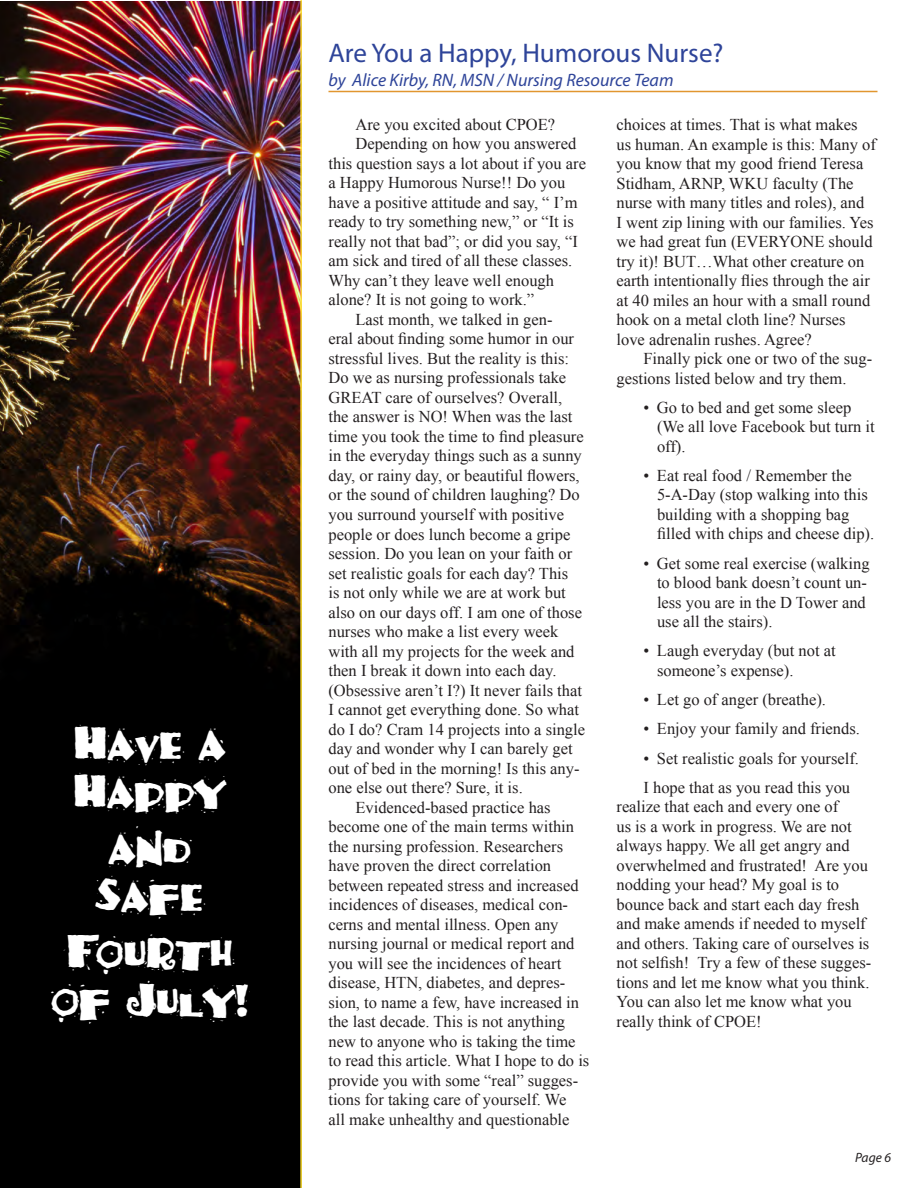
<style>
.page{position:relative;width:918px;height:1188px;background:#fff}
.page>*{position:absolute;margin:0;border:0;box-sizing:border-box;transform-origin:0 0}
.Subhead{font:45px/48px "Salsa";color:#fff}
.Headline{font:27px "Myriad Pro";color:#2e4499}
.Headline-2{font:italic 18px "Myriad Pro";color:#2e4499}
.Text_body{font:16.5px/19.5px "Times New Roman";color:#231f20}
.t1{font:italic 13.5px "Myriad Pro";color:#231f20}
</style>
<div class="page">
<img style="left:0;top:0;width:302px;height:1188px">
<hr style="left:328px;top:91px;width:550px;height:1px;background:#e1962f">
<p class="Subhead" style="left:74px;top:717px;width:154px">HAVE A<br>HAPPY</p>
<p class="Subhead" style="left:96px;top:821px;width:109px">AND<br>SAFE</p>
<p class="Subhead" style="left:51px;top:926px;width:199px;text-align:center">FOURTH<br>OF JULY!</p>
<p class="Headline" style="left:328px;top:37px;width:397px">Are You a Happy, Humorous Nurse?</p>
<p class="Headline-2" style="left:328px;top:69px;width:347px">by Alice Kirby, RN, MSN / Nursing Resource Team</p>
<p class="Text_body" style="left:356px;top:114px;width:201px">Are you excited about CPOE?</p>
<p class="Text_body" style="left:329px;top:134px;width:259px;text-indent:27px">Depending on how you answered this question says a lot about if you are a Happy Humorous Nurse!! Do you have a positive attitude and say, “ I’m ready to try something new,” or “It is really not that bad”; or did you say, “I am sick and tired of all these classes.<br>Why can’t they leave well enough alone? It is not going to work.”</p>
<p class="Text_body" style="left:328px;top:309px;width:258px;text-indent:27px">Last month, we talked in gen-<br>eral about finding some humor in our stressful lives. But the reality is this:<br>Do we as nursing professionals take GREAT care of ourselves? Overall, the answer is NO! When was the last time you took the time to find pleasure in the everyday things such as a sunny day, or rainy day, or beautiful flowers, or the sound of children laughing? Do you surround yourself with positive people or does lunch become a gripe session. Do you lean on your faith or set realistic goals for each day? This<br>is not only while we are at work but also on our days off. I am one of those nurses who make a list every week with all my projects for the week and then I break it down into each day. (Obsessive aren’t I?) It never fails that I cannot get everything done. So what do I do? Cram 14 projects into a single day and wonder why I can barely get out of bed in the morning! Is this any&shy;one else out there? Sure, it is.</p>
<p class="Text_body" style="left:328px;top:797px;width:262px;text-indent:27px">Evidenced-based practice has become one of the main terms within the nursing profession. Researchers have proven the direct correlation between repeated stress and increased incidences of diseases, medical con&shy;cerns and mental illness. Open any nursing journal or medical report and you will see the incidences of heart disease, HTN, diabetes, and depres&shy;sion, to name a few, have increased in the last decade. This is not anything new to anyone who is taking the time to read this article. What I hope to do is provide you with some “real” sugges&shy;tions for taking care of yourself. We<br>all make unhealthy and questionable</p>
<p class="Text_body" style="left:616px;top:115px;width:261px">choices at times. That is what makes us human. An example is this: Many of you know that my good friend Teresa Stidham, ARNP, WKU faculty (The nurse with many titles and roles), and<br>I went zip lining with our families. Yes we had great fun (EVERYONE should try it)! BUT…What other creature on earth intentionally flies through the air at 40 miles an hour with a small round hook on a metal cloth line? Nurses love adrenalin rushes. Agree?</p>
<p class="Text_body" style="left:616px;top:349px;width:257px;text-indent:27px">Finally pick one or two of the sug&shy;gestions listed below and try them.</p>
<p class="Text_body" style="left:657px;top:397px;width:219px;text-indent:-14px">• Go to bed and get some sleep (We all love Facebook but turn it off).</p>
<p class="Text_body" style="left:657px;top:465px;width:219px;text-indent:-14px">• Eat real food / Remember the<br>5-A-Day (stop walking into this building with a shopping bag filled with chips and cheese dip).</p>
<p class="Text_body" style="left:657px;top:553px;width:214px;text-indent:-14px">• Get some real exercise (walking to blood bank doesn’t count un&shy;less you are in the D Tower and use all the stairs).</p>
<p class="Text_body" style="left:657px;top:641px;width:180px;text-indent:-14px">• Laugh everyday (but not at someone’s expense).</p>
<p class="Text_body" style="left:644px;top:690px;width:184px">• Let go of anger (breathe).</p>
<p class="Text_body" style="left:644px;top:719px;width:218px">• Enjoy your family and friends.</p>
<p class="Text_body" style="left:644px;top:748px;width:217px">• Set realistic goals for yourself.</p>
<p class="Text_body" style="left:617px;top:777px;width:256px;text-indent:27px">I hope that as you read this you realize that each and every one of<br>us is a work in progress. We are not always happy. We all get angry and overwhelmed and frustrated! Are you nodding your head? My goal is to bounce back and start each day fresh and make amends if needed to myself and others. Taking care of ourselves is not selfish! Try a few of these sugges&shy;tions and let me know what you think.<br>You can also let me know what you really think of CPOE!</p>
<p class="t1" style="left:855px;top:1149px;width:37px">Page 6</p>
</div>
